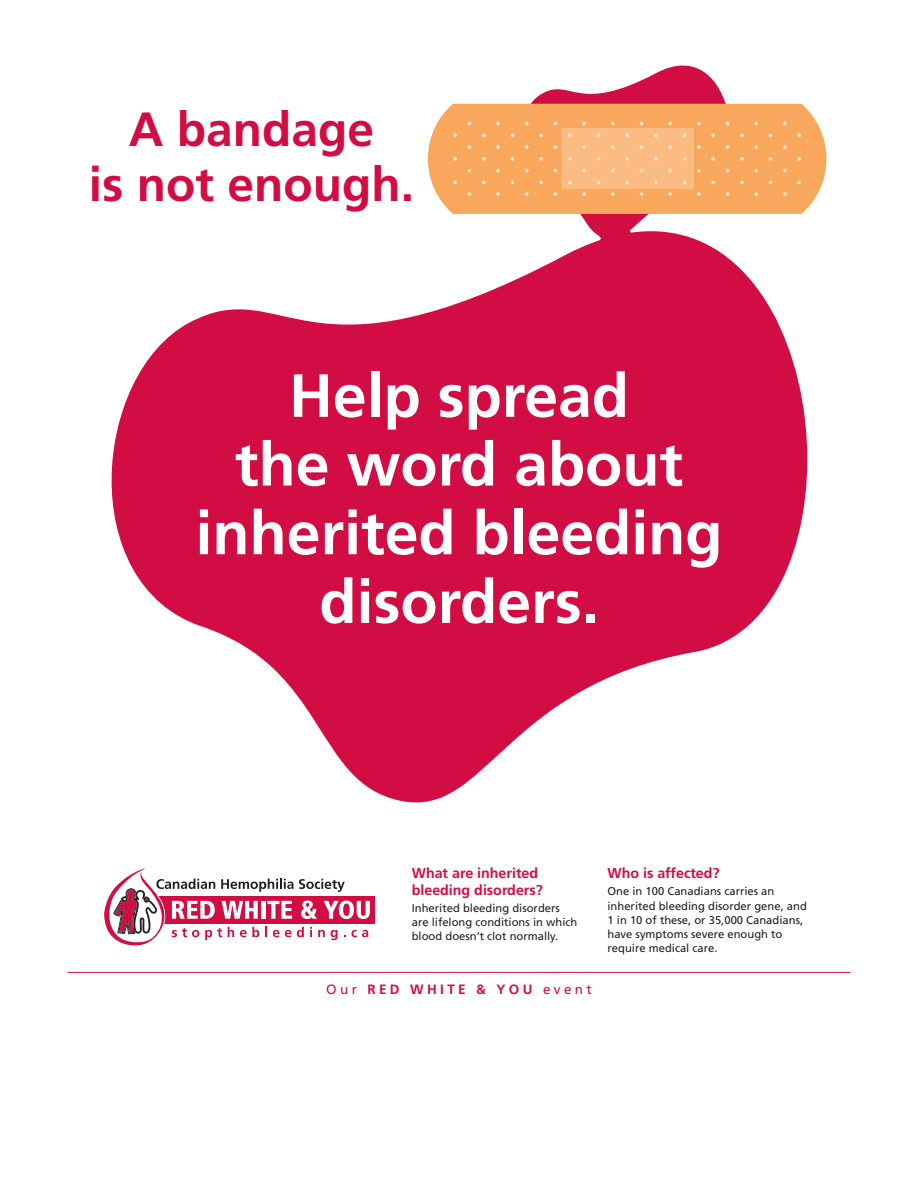
<style>
.page{position:relative;width:918px;height:1188px;background:#fff}
.page>*{position:absolute;margin:0;border:0;box-sizing:border-box;transform-origin:0 0}
.t1{font:700 60.82px/68.7px "Frutiger LT Std";color:#fff;text-align:center}
.t2{font:700 48px/54.2px "Frutiger LT Std";color:#d20d44;text-align:center}
.t3{font:700 14.25px/16.5px "Frutiger LT Std";color:#d20d44}
.t4{font:700 13.5px "Frutiger LT Std";letter-spacing:.25em;color:#d20d44}
.t5{font:11.25px/14.2px "Frutiger LT Std";color:#231f20}
.s1{font-weight:400}
</style>
<div class="page">
<svg style="left:112px;top:66px;width:695px;height:737px;fill:#d20d44"></svg>
<div style="left:428px;top:104px;width:398px;height:110px;background:#f9a75d"></div>
<div style="left:561px;top:129px;width:133px;height:60px;background:#fbbb81"></div>
<svg style="left:453px;top:133px;width:4px;height:4px"></svg>
<svg style="left:453px;top:157px;width:4px;height:4px"></svg>
<svg style="left:453px;top:181px;width:4px;height:3px"></svg>
<svg style="left:468px;top:145px;width:3px;height:4px"></svg>
<svg style="left:468px;top:192px;width:3px;height:4px"></svg>
<svg style="left:482px;top:133px;width:4px;height:4px"></svg>
<svg style="left:482px;top:157px;width:4px;height:4px"></svg>
<svg style="left:482px;top:181px;width:4px;height:3px"></svg>
<svg style="left:496px;top:122px;width:4px;height:3px"></svg>
<svg style="left:496px;top:145px;width:4px;height:4px"></svg>
<svg style="left:496px;top:169px;width:4px;height:3px"></svg>
<svg style="left:496px;top:192px;width:4px;height:4px"></svg>
<svg style="left:511px;top:133px;width:3px;height:4px"></svg>
<svg style="left:511px;top:157px;width:3px;height:4px"></svg>
<svg style="left:525px;top:122px;width:4px;height:3px"></svg>
<svg style="left:525px;top:145px;width:4px;height:4px"></svg>
<svg style="left:525px;top:169px;width:4px;height:3px"></svg>
<svg style="left:525px;top:192px;width:4px;height:4px"></svg>
<svg style="left:539px;top:133px;width:4px;height:4px"></svg>
<svg style="left:539px;top:157px;width:4px;height:4px"></svg>
<svg style="left:539px;top:181px;width:4px;height:3px"></svg>
<svg style="left:554px;top:145px;width:3px;height:4px"></svg>
<svg style="left:554px;top:192px;width:3px;height:4px"></svg>
<svg style="left:568px;top:133px;width:4px;height:4px"></svg>
<svg style="left:568px;top:157px;width:4px;height:4px"></svg>
<svg style="left:568px;top:181px;width:4px;height:3px"></svg>
<svg style="left:582px;top:122px;width:4px;height:3px"></svg>
<svg style="left:582px;top:145px;width:4px;height:4px"></svg>
<svg style="left:582px;top:169px;width:4px;height:3px"></svg>
<svg style="left:582px;top:192px;width:4px;height:4px"></svg>
<svg style="left:597px;top:133px;width:3px;height:4px"></svg>
<svg style="left:597px;top:157px;width:3px;height:4px"></svg>
<svg style="left:611px;top:122px;width:4px;height:3px"></svg>
<svg style="left:611px;top:145px;width:4px;height:4px"></svg>
<svg style="left:611px;top:169px;width:4px;height:3px"></svg>
<svg style="left:611px;top:192px;width:4px;height:4px"></svg>
<svg style="left:625px;top:133px;width:4px;height:4px"></svg>
<svg style="left:625px;top:157px;width:4px;height:4px"></svg>
<svg style="left:625px;top:181px;width:4px;height:3px"></svg>
<svg style="left:640px;top:145px;width:3px;height:4px"></svg>
<svg style="left:640px;top:192px;width:3px;height:4px"></svg>
<svg style="left:654px;top:133px;width:4px;height:4px"></svg>
<svg style="left:654px;top:157px;width:4px;height:4px"></svg>
<svg style="left:654px;top:181px;width:4px;height:3px"></svg>
<svg style="left:668px;top:122px;width:4px;height:3px"></svg>
<svg style="left:668px;top:145px;width:4px;height:4px"></svg>
<svg style="left:668px;top:169px;width:4px;height:3px"></svg>
<svg style="left:668px;top:192px;width:4px;height:4px"></svg>
<svg style="left:683px;top:133px;width:3px;height:4px"></svg>
<svg style="left:683px;top:157px;width:3px;height:4px"></svg>
<svg style="left:697px;top:122px;width:4px;height:3px"></svg>
<svg style="left:697px;top:145px;width:4px;height:4px"></svg>
<svg style="left:697px;top:169px;width:4px;height:3px"></svg>
<svg style="left:697px;top:192px;width:4px;height:4px"></svg>
<svg style="left:711px;top:133px;width:4px;height:4px"></svg>
<svg style="left:711px;top:157px;width:4px;height:4px"></svg>
<svg style="left:711px;top:181px;width:4px;height:3px"></svg>
<svg style="left:726px;top:145px;width:3px;height:4px"></svg>
<svg style="left:726px;top:192px;width:3px;height:4px"></svg>
<svg style="left:740px;top:133px;width:4px;height:4px"></svg>
<svg style="left:740px;top:157px;width:4px;height:4px"></svg>
<svg style="left:740px;top:181px;width:4px;height:3px"></svg>
<svg style="left:754px;top:122px;width:4px;height:3px"></svg>
<svg style="left:754px;top:145px;width:4px;height:4px"></svg>
<svg style="left:754px;top:169px;width:4px;height:3px"></svg>
<svg style="left:754px;top:192px;width:4px;height:4px"></svg>
<svg style="left:769px;top:133px;width:3px;height:4px"></svg>
<svg style="left:769px;top:157px;width:3px;height:4px"></svg>
<svg style="left:783px;top:122px;width:4px;height:3px"></svg>
<svg style="left:783px;top:145px;width:4px;height:4px"></svg>
<svg style="left:783px;top:169px;width:4px;height:3px"></svg>
<svg style="left:783px;top:192px;width:4px;height:4px"></svg>
<svg style="left:797px;top:133px;width:4px;height:4px"></svg>
<svg style="left:797px;top:157px;width:4px;height:4px"></svg>
<svg style="left:797px;top:181px;width:4px;height:3px"></svg>
<hr style="left:68px;top:972px;width:782px;height:1px;background:#d20d44">
<div style="left:130px;top:896px;width:245px;height:27px;background:#d20d44"></div>
<svg style="left:104px;top:868px;width:266px;height:78px"></svg>
<h2 class="t2" style="left:89px;top:103px;width:327px">A bandage<br>is not enough.</h2>
<h1 class="t1" style="left:196px;top:362px;width:528px">Help spread<br>the word about inherited bleeding disorders.</h1>
<p class="t3" style="left:412px;top:865px;width:133px">What are inherited bleeding disorders?</p>
<p class="t5" style="left:412px;top:901px;width:167px">Inherited bleeding disorders are lifelong conditions in which blood doesn’t clot normally.</p>
<p class="t4" style="left:326px;top:982px;width:267px"><span class="s1">Our</span> RED WHITE &amp; YOU <span class="s1">event</span></p>
<p class="t3" style="left:608px;top:865px;width:114px">Who is affected?</p>
<p class="t5" style="left:608px;top:884px;width:201px">One in 100 Canadians carries an inherited bleeding disorder gene, and<br>1 in 10 of these, or 35,000 Canadians, have symptoms severe enough to require medical care.</p>
</div>
